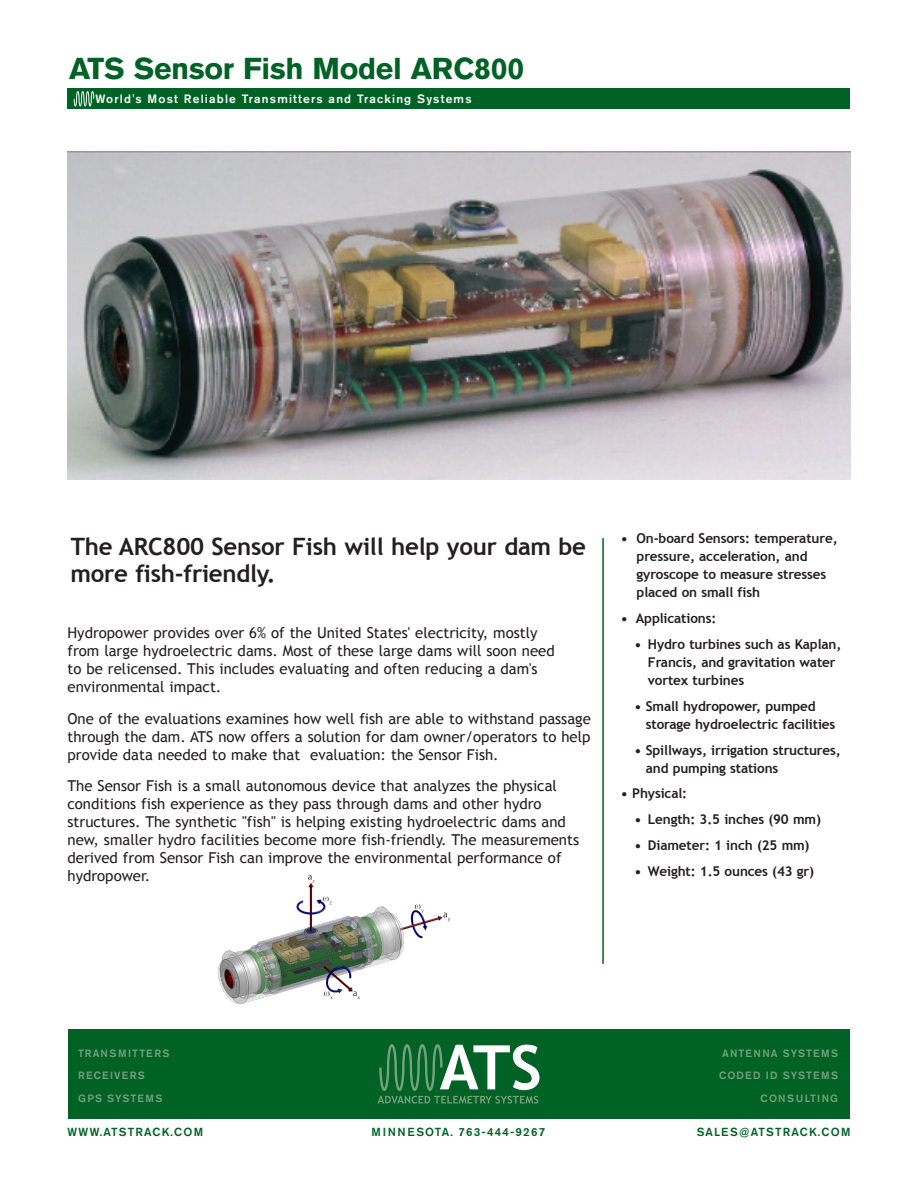
<style>
.page{position:relative;width:918px;height:1188px;background:#fff}
.page>*{position:absolute;margin:0;border:0;box-sizing:border-box;transform-origin:0 0}
.t1{font:700 30px "Akzidenz Grotesk BE";letter-spacing:-.01em;color:#006224}
.t2{font:700 24px/27px "Trebuchet MS";letter-spacing:-.01em;color:#231f20}
.t3{font:15px/18px "Trebuchet MS";color:#231f20}
.t4{font:700 13.5px/18px "Trebuchet MS";letter-spacing:-.01em;color:#231f20}
.t5{font:500 12px "Akzidenz Grotesk BE";letter-spacing:.1em;color:#fff}
.t6{font:500 11.7px "Akzidenz Grotesk BE";letter-spacing:.1em;color:#006224}
.t7{font:500 10.5px/22.5px "Akzidenz Grotesk BE";letter-spacing:.1em;color:#77a279;text-align:center}
.t8{font:500 10.5px "Akzidenz Grotesk BE";letter-spacing:.12em;color:#77a279}
</style>
<div class="page">
<div style="left:68px;top:1029px;width:782px;height:90px;background:#006224"></div>
<div style="left:68px;top:88px;width:782px;height:21px;background:#006224"></div>
<svg style="left:378px;top:1044px;width:161px;height:60px"></svg>
<svg style="left:73px;top:91px;width:22px;height:16px"></svg>
<hr style="left:602px;top:538px;width:2px;height:426px;background:#006224">
<img style="left:67px;top:152px;width:783px;height:327px">
<img style="left:218px;top:874px;width:233px;height:130px">
<p class="t1" style="left:69px;top:51px;width:457px">ATS Sensor Fish Model ARC800</p>
<p class="t5" style="left:96px;top:92px;width:377px">World's Most Reliable Transmitters and Tracking Systems</p>
<p class="t2" style="left:70px;top:533px;width:517px">The ARC800 Sensor Fish will help your dam be more fish-friendly.</p>
<p class="t3" style="left:68px;top:624px;width:489px">Hydropower provides over 6% of the United States' electricity, mostly from large hydroelectric dams. Most of these large dams will soon need to be relicensed. This includes evaluating and often reducing a dam's environmental impact.</p>
<p class="t3" style="left:68px;top:709px;width:525px;text-align:justify">One of the evaluations examines how well fish are able to withstand passage through the dam. ATS now offers a solution for dam owner/operators to help provide data needed to make that evaluation: the Sensor Fish.</p>
<p class="t3" style="left:68px;top:777px;width:513px">The Sensor Fish is a small autonomous device that analyzes the physical conditions fish experience as they pass through dams and other hydro structures. The synthetic "fish" is helping existing hydroelectric dams and new, smaller hydro facilities become more fish-friendly. The measurements derived from Sensor Fish can improve the environmental performance of hydropower.</p>
<p class="t4" style="left:637px;top:529px;width:203px;text-indent:-16px">• On-board Sensors: temperature, pressure, acceleration, and gyroscope to measure stresses placed on small fish</p>
<p class="t4" style="left:621px;top:609px;width:97px">• Applications:</p>
<p class="t4" style="left:648px;top:635px;width:195px;text-indent:-14px">• Hydro turbines such as Kaplan,<br>Francis, and gravitation water vortex turbines</p>
<p class="t4" style="left:646px;top:697px;width:191px;text-indent:-11px">• Small hydropower, pumped storage hydroelectric facilities</p>
<p class="t4" style="left:646px;top:741px;width:197px;text-indent:-11px">• Spillways, irrigation structures, and pumping stations</p>
<p class="t4" style="left:621px;top:785px;width:68px">• Physical:</p>
<p class="t4" style="left:634px;top:810px;width:188px">• Length: 3.5 inches (90 mm)</p>
<p class="t4" style="left:634px;top:836px;width:177px">• Diameter: 1 inch (25 mm)</p>
<p class="t4" style="left:634px;top:862px;width:181px">• Weight: 1.5 ounces (43 gr)</p>
<p class="t8" style="left:78px;top:1047px;width:93px">TRANSMITTERS</p>
<p class="t7" style="left:78px;top:1064px;width:68px">RECEIVERS</p>
<p class="t7" style="left:78px;top:1087px;width:86px">GPS SYSTEMS</p>
<p class="t6" style="left:68px;top:1124px;width:137px">WWW.ATSTRACK.COM</p>
<p class="t6" style="left:372px;top:1124px;width:175px">MINNESOTA. 763-444-9267</p>
<p class="t6" style="left:697px;top:1124px;width:155px">SALES@ATSTRACK.COM</p>
<p class="t7" style="left:719px;top:1042px;width:121px">ANTENNA SYSTEMS<br>CODED ID SYSTEMS</p>
<p class="t8" style="left:761px;top:1092px;width:79px">CONSULTING</p>
</div>
